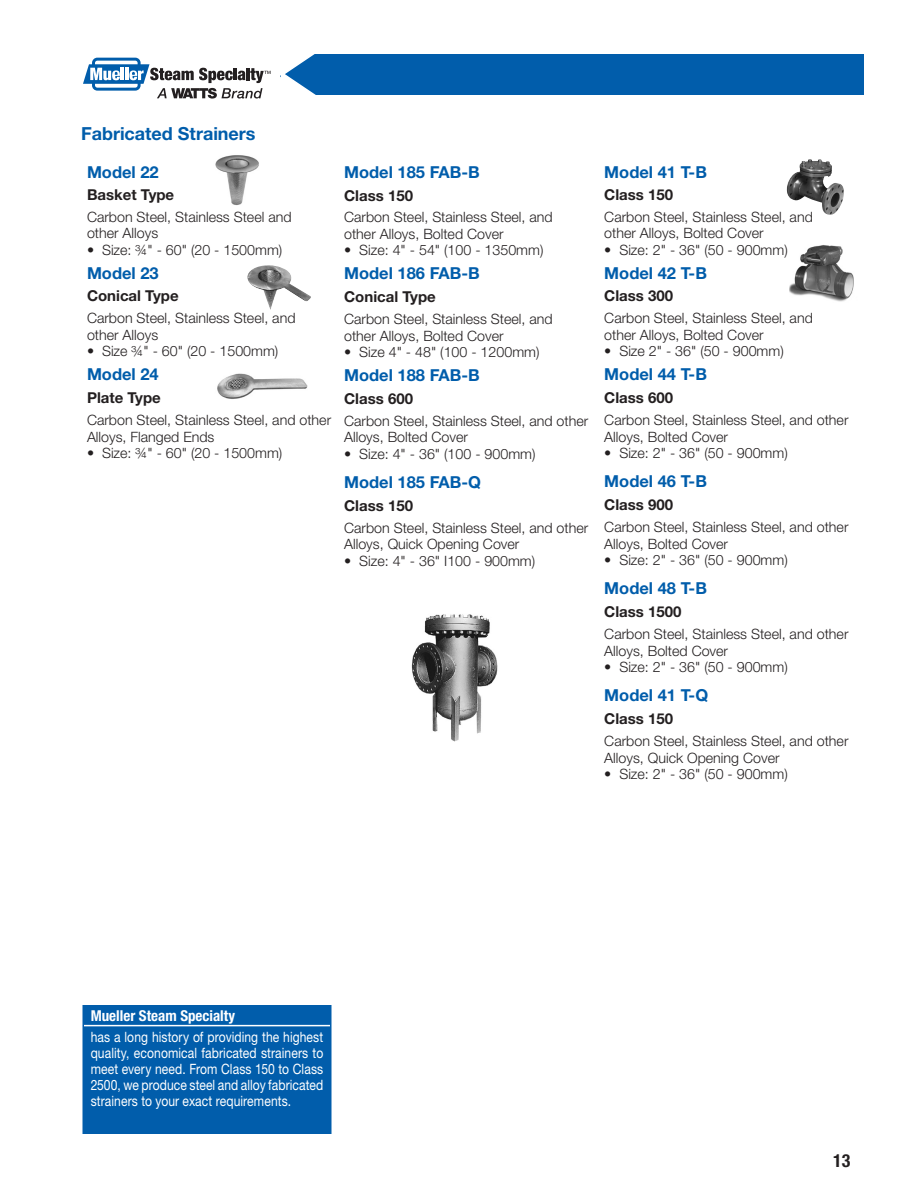
<style>
.page{position:relative;width:918px;height:1188px;background:#fff}
.page>*{position:absolute;margin:0;border:0;box-sizing:border-box;transform-origin:0 0}
.t1{font:700 18px "Helvetica Neue LT Std";color:#015dab}
.t2{font:700 condensed 18px "Helvetica Neue LT Std";color:#231f20}
.t3{font:700 16.5px "Helvetica Neue LT Std";color:#015dab}
.t4{font:700 15px "Helvetica Neue LT Std";color:#231f20}
.Inset_Heads{font:700 condensed 15px "Helvetica Neue LT Std";color:#fff}
.t5{font:300 14.25px/16.5px "Helvetica Neue LT Std";color:#231f20}
.Inset_Body{font:14.25px/16.2px "Helvetica Neue LT Std";letter-spacing:.005em;color:#fff;text-align:justify;scale:.85 1}
</style>
<div class="page">
<div style="left:281px;top:54px;width:583px;height:41px;background:#015dab"></div>
<svg style="left:83px;top:54px;width:233px;height:45px"></svg>
<div style="left:83px;top:1006px;width:248px;height:127px;background:#015dab"></div>
<hr style="left:84px;top:1025px;width:246px;height:1px;background:#fff">
<div style="left:82px;top:1005px;width:250px;height:129px;border:2px solid #015dab"></div>
<img style="left:247px;top:265px;width:64px;height:45px">
<img style="left:217px;top:373px;width:91px;height:26px">
<img style="left:215px;top:155px;width:44px;height:50px">
<img style="left:411px;top:614px;width:87px;height:128px">
<img style="left:786px;top:159px;width:58px;height:56px">
<img style="left:789px;top:245px;width:65px;height:57px">
<p class="t1" style="left:81px;top:123px;width:176px">Fabricated Strainers</p>
<p class="t3" style="left:87px;top:162px;width:73px">Model 22</p>
<p class="t4" style="left:87px;top:186px;width:89px">Basket Type</p>
<p class="t5" style="left:87px;top:208px;width:206px">Carbon Steel, Stainless Steel and</p>
<p class="t5" style="left:87px;top:225px;width:73px">other Alloys</p>
<p class="t5" style="left:87px;top:241px;width:197px">• Size: ¾" - 60" (20 - 1500mm)</p>
<p class="t3" style="left:87px;top:262px;width:73px">Model 23</p>
<p class="t4" style="left:87px;top:287px;width:93px">Conical Type</p>
<p class="t5" style="left:87px;top:310px;width:210px">Carbon Steel, Stainless Steel, and</p>
<p class="t5" style="left:87px;top:326px;width:73px">other Alloys</p>
<p class="t5" style="left:87px;top:343px;width:193px">• Size ¾" - 60" (20 - 1500mm)</p>
<p class="t3" style="left:87px;top:364px;width:73px">Model 24</p>
<p class="t4" style="left:87px;top:388px;width:75px">Plate Type</p>
<p class="t5" style="left:87px;top:411px;width:246px">Carbon Steel, Stainless Steel, and other<br>Alloys, Flanged Ends</p>
<p class="t5" style="left:87px;top:444px;width:197px">• Size: ¾" - 60" (20 - 1500mm)</p>
<p class="t3" style="left:344px;top:162px;width:137px">Model 185 FAB-B</p>
<p class="t4" style="left:344px;top:186px;width:70px">Class 150</p>
<p class="t5" style="left:344px;top:209px;width:210px">Carbon Steel, Stainless Steel, and</p>
<p class="t5" style="left:344px;top:225px;width:161px">other Alloys, Bolted Cover</p>
<p class="t5" style="left:344px;top:242px;width:201px">• Size: 4" - 54" (100 - 1350mm)</p>
<p class="t3" style="left:344px;top:263px;width:137px">Model 186 FAB-B</p>
<p class="t4" style="left:344px;top:287px;width:93px">Conical Type</p>
<p class="t5" style="left:344px;top:310px;width:210px">Carbon Steel, Stainless Steel, and</p>
<p class="t5" style="left:344px;top:327px;width:161px">other Alloys, Bolted Cover</p>
<p class="t5" style="left:344px;top:343px;width:197px">• Size 4" - 48" (100 - 1200mm)</p>
<p class="t3" style="left:344px;top:365px;width:137px">Model 188 FAB-B</p>
<p class="t4" style="left:344px;top:389px;width:70px">Class 600</p>
<p class="t5" style="left:344px;top:412px;width:246px">Carbon Steel, Stainless Steel, and other<br>Alloys, Bolted Cover</p>
<p class="t5" style="left:344px;top:445px;width:193px">• Size: 4" - 36" (100 - 900mm)</p>
<p class="t3" style="left:344px;top:472px;width:138px">Model 185 FAB-Q</p>
<p class="t4" style="left:344px;top:496px;width:70px">Class 150</p>
<p class="t5" style="left:344px;top:519px;width:246px">Carbon Steel, Stainless Steel, and other<br>Alloys, Quick Opening Cover</p>
<p class="t5" style="left:344px;top:552px;width:193px">• Size: 4" - 36" I100 - 900mm)</p>
<p class="t3" style="left:604px;top:162px;width:104px">Model 41 T-B</p>
<p class="t4" style="left:604px;top:186px;width:70px">Class 150</p>
<p class="t5" style="left:604px;top:208px;width:210px">Carbon Steel, Stainless Steel, and</p>
<p class="t5" style="left:604px;top:225px;width:161px">other Alloys, Bolted Cover</p>
<p class="t5" style="left:604px;top:241px;width:185px">• Size: 2" - 36" (50 - 900mm)</p>
<p class="t3" style="left:604px;top:262px;width:104px">Model 42 T-B</p>
<p class="t4" style="left:604px;top:287px;width:70px">Class 300</p>
<p class="t5" style="left:604px;top:310px;width:210px">Carbon Steel, Stainless Steel, and</p>
<p class="t5" style="left:604px;top:326px;width:161px">other Alloys, Bolted Cover</p>
<p class="t5" style="left:604px;top:343px;width:181px">• Size 2" - 36" (50 - 900mm)</p>
<p class="t3" style="left:604px;top:364px;width:104px">Model 44 T-B</p>
<p class="t4" style="left:604px;top:388px;width:70px">Class 600</p>
<p class="t5" style="left:604px;top:411px;width:246px">Carbon Steel, Stainless Steel, and other<br>Alloys, Bolted Cover</p>
<p class="t5" style="left:604px;top:444px;width:185px">• Size: 2" - 36" (50 - 900mm)</p>
<p class="t3" style="left:604px;top:471px;width:104px">Model 46 T-B</p>
<p class="t4" style="left:604px;top:495px;width:70px">Class 900</p>
<p class="t5" style="left:604px;top:518px;width:246px">Carbon Steel, Stainless Steel, and other<br>Alloys, Bolted Cover</p>
<p class="t5" style="left:604px;top:551px;width:185px">• Size: 2" - 36" (50 - 900mm)</p>
<p class="t3" style="left:604px;top:578px;width:104px">Model 48 T-B</p>
<p class="t4" style="left:604px;top:602px;width:79px">Class 1500</p>
<p class="t5" style="left:604px;top:626px;width:246px">Carbon Steel, Stainless Steel, and other<br>Alloys, Bolted Cover</p>
<p class="t5" style="left:604px;top:659px;width:185px">• Size: 2" - 36" (50 - 900mm)</p>
<p class="t3" style="left:604px;top:685px;width:105px">Model 41 T-Q</p>
<p class="t4" style="left:604px;top:709px;width:70px">Class 150</p>
<p class="t5" style="left:604px;top:733px;width:246px">Carbon Steel, Stainless Steel, and other<br>Alloys, Quick Opening Cover</p>
<p class="t5" style="left:604px;top:766px;width:185px">• Size: 2" - 36" (50 - 900mm)</p>
<p class="Inset_Heads" style="left:91px;top:1006px;width:146px">Mueller Steam Specialty</p>
<p class="Inset_Body" style="left:91px;top:1028px;width:275px">has a long history of providing the highest quality, economical fabricated strainers to meet every need. From Class 150 to Class 2500, we produce steel and alloy fabricated strainers to your exact requirements.</p>
<p class="t2" style="left:833px;top:1150px;width:19px">13</p>
</div>
